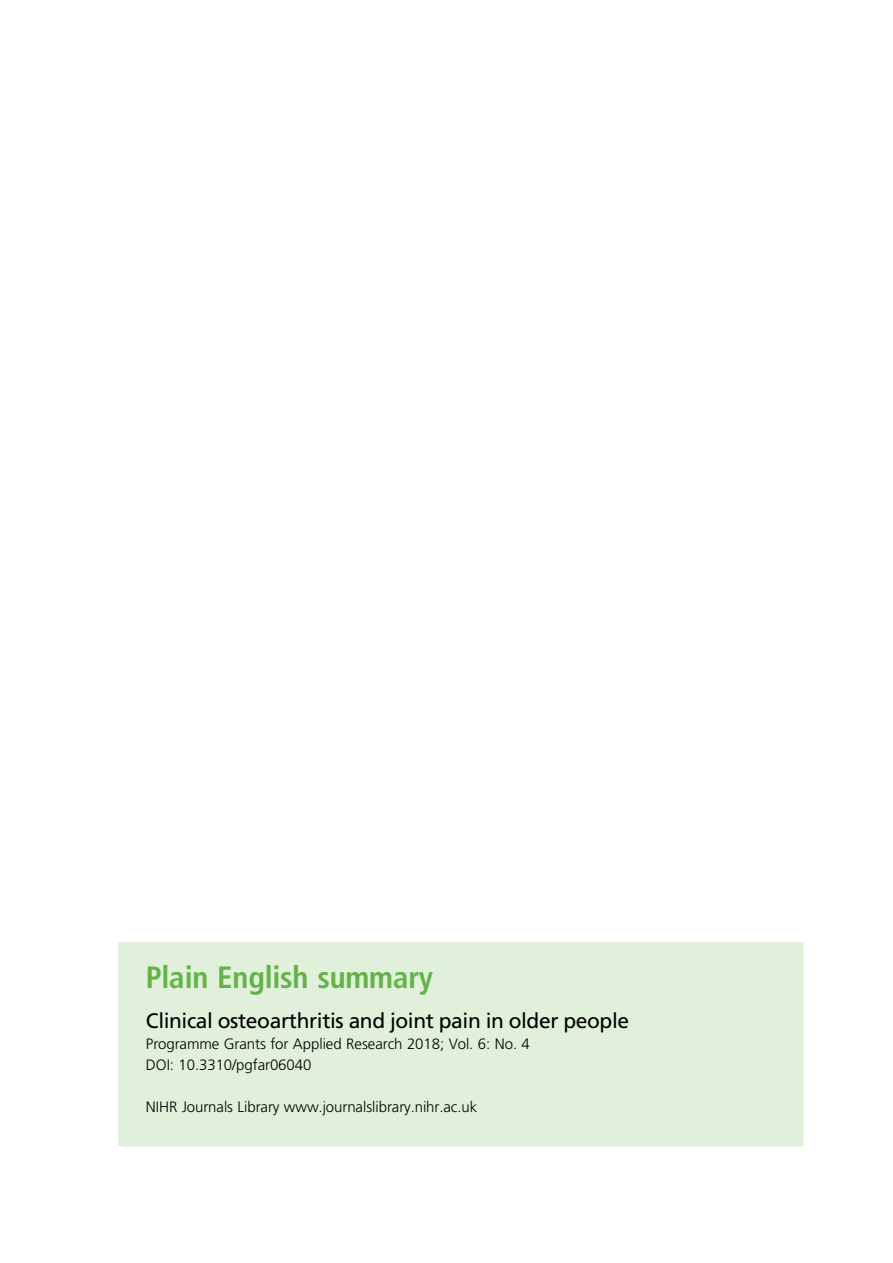
<style>
.page{position:relative;width:893px;height:1263px;background:#fff}
.page>*{position:absolute;margin:0;border:0;box-sizing:border-box;transform-origin:0 0}
.t1{font:30.75px "Adv TT24 c 3 cae 3.B";color:#62b447}
.t2{font:21px "Adv TT118 e 7927";letter-spacing:-.015em;color:#000}
.t3{font:15px/21px "Adv T Tebabd 7 da";color:#000}
</style>
<div class="page">
<div style="left:119px;top:943px;width:684px;height:203px;background:#e1f0da"></div>
<h1 class="t1" style="left:146px;top:959px;width:289px">Plain English summary</h1>
<h2 class="t2" style="left:146px;top:1012px;width:485px">Clinical osteoarthritis and joint pain in older people</h2>
<p class="t3" style="left:146px;top:1035px;width:385px">Programme Grants for Applied Research 2018; Vol. 6: No. 4<br>DOI: 10.3310/pgfar06040</p>
<p class="t3" style="left:146px;top:1098px;width:333px">NIHR Journals Library www.journalslibrary.nihr.ac.uk</p>
</div>
